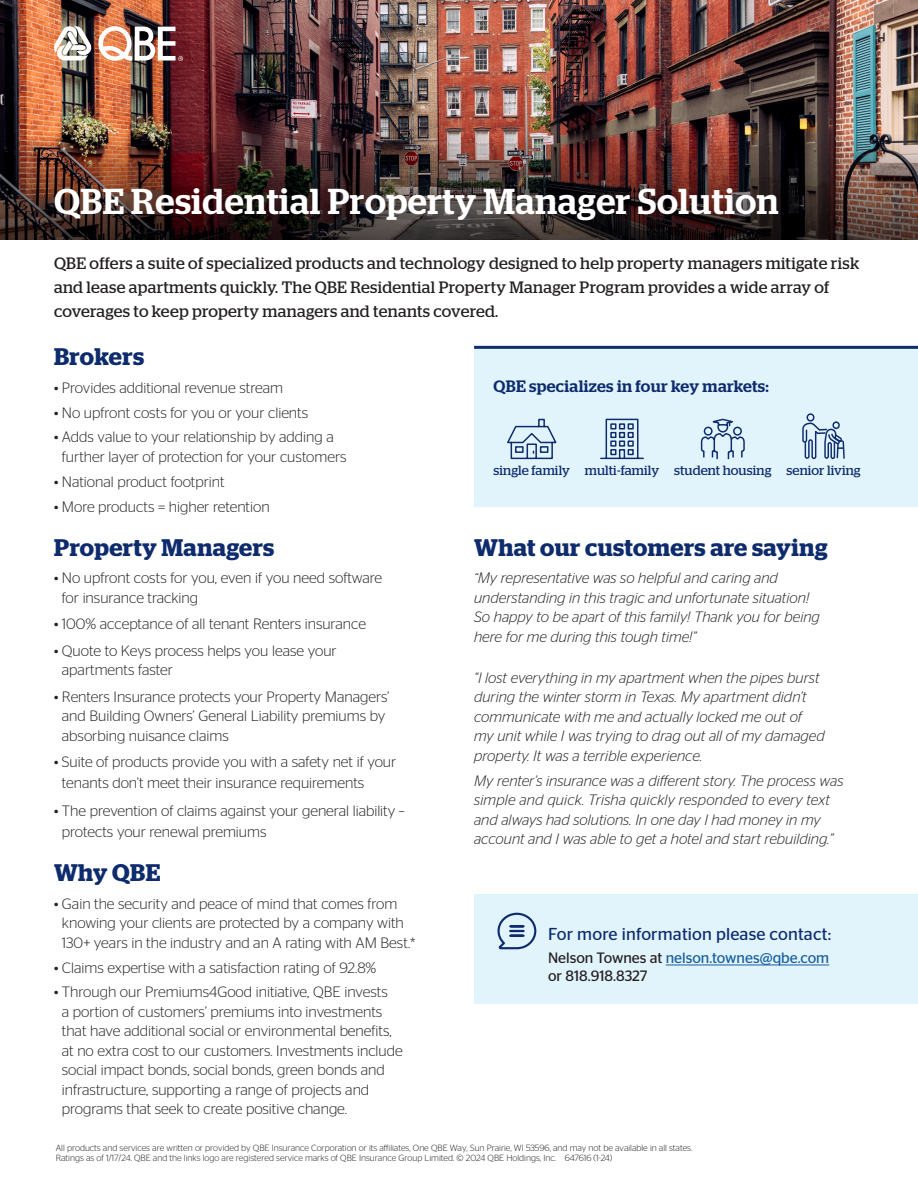
<style>
.page{position:relative;width:918px;height:1188px;background:#fff}
.page>*{position:absolute;margin:0;border:0;box-sizing:border-box;transform-origin:0 0}
.Subtitles{font:500 36px "Stag";letter-spacing:.015em;color:#fff}
.t1{font:600 24px "Stag";letter-spacing:.02em;color:#0d2b6d}
.t2{font:17.25px "Stag Sans";letter-spacing:.01em;color:#0d2b6d}
.t3{font:16.5px/24px "Stag";letter-spacing:.02em;color:#231f20}
.t4{font:500 16.5px "Stag";letter-spacing:.02em;color:#0d2b6d}
.t5{font:300 15px/19.5px "Stag Sans";color:#231f20}
.t6{font:italic 300 15px/19.5px "Stag Sans";color:#231f20}
.t7{font:15px/18px "Stag Sans";color:#231f20}
.t8{font:13.35px "Stag";letter-spacing:.01em;color:#0d2b6d}
.Disclaimer_text{font:300 9px/10.8px "Stag Sans";color:#231f20}
.s1{font-size:14.25px}
.s2{color:#175d9e}
</style>
<div class="page">
<img style="left:0;top:0;width:918px;height:130px">
<img style="left:0;top:130px;width:918px;height:110px">
<div style="left:475px;top:894px;width:443px;height:110px;background:#e1f4fc"></div>
<hr style="left:666px;top:965px;width:163px;height:1px;background:#175d9e">
<svg style="left:497px;top:912px;width:40px;height:38px"></svg>
<img style="left:54px;top:22px;width:129px;height:39px">
<div style="left:475px;top:347px;width:443px;height:160px;background:#e1f4fc"></div>
<svg style="left:507px;top:418px;width:50px;height:42px"></svg>
<svg style="left:700px;top:418px;width:45px;height:42px"></svg>
<svg style="left:600px;top:418px;width:44px;height:42px"></svg>
<svg style="left:802px;top:413px;width:43px;height:46px"></svg>
<hr style="left:474px;top:346px;width:444px;height:3px;background:#0d2b6d">
<p class="Subtitles" style="left:54px;top:180px;width:726px">QBE Residential Property Manager Solution</p>
<p class="t3" style="left:54px;top:251px;width:807px">QBE offers a suite of specialized products and technology designed to help property managers mitigate risk and lease apartments quickly. The QBE Residential Property Manager Program provides a wide array of coverages to keep property managers and tenants covered.</p>
<p class="t1" style="left:54px;top:342px;width:92px">Brokers</p>
<p class="t5" style="left:54px;top:377px;width:231px">• Provides additional revenue stream</p>
<p class="t5" style="left:54px;top:402px;width:256px">• No upfront costs for you or your clients</p>
<p class="t5" style="left:62px;top:427px;width:286px;text-indent:-8px">• Adds value to your relationship by adding a further layer of protection for your customers</p>
<p class="t5" style="left:54px;top:472px;width:172px">• National product footprint</p>
<p class="t5" style="left:54px;top:497px;width:217px">• More products = higher retention</p>
<p class="t1" style="left:54px;top:533px;width:222px">Property Managers</p>
<p class="t5" style="left:62px;top:568px;width:322px;text-indent:-8px">• No upfront costs for you, even if you need software for insurance tracking</p>
<p class="t5" style="left:54px;top:614px;width:314px">• 100% acceptance of all tenant Renters insurance</p>
<p class="t5" style="left:62px;top:640px;width:276px;text-indent:-8px">• Quote to Keys process helps you lease your apartments faster</p>
<p class="t5" style="left:62px;top:687px;width:329px;text-indent:-8px">• Renters Insurance protects your Property Managers’ and Building Owners’ General Liability premiums by absorbing nuisance claims</p>
<p class="t5" style="left:62px;top:751px;width:336px;line-height:21px;text-indent:-8px">• Suite of products provide you with a safety net if your tenants don’t meet their insurance requirements</p>
<p class="t5" style="left:62px;top:800px;width:345px;line-height:21px;text-indent:-8px">• The prevention of claims against your general liability – protects your renewal premiums</p>
<p class="t4" style="left:494px;top:376px;width:277px">QBE specializes in four key markets:</p>
<p class="t8" style="left:494px;top:463px;width:78px">single family</p>
<p class="t8" style="left:585px;top:463px;width:76px">multi-family</p>
<p class="t8" style="left:674px;top:463px;width:99px">student housing</p>
<p class="t8" style="left:786px;top:463px;width:76px">senior living</p>
<p class="t1" style="left:474px;top:533px;width:355px">What our customers are saying</p>
<p class="t6" style="left:474px;top:568px;width:347px"><span class="s1">“</span>My representative was so helpful and caring and understanding in this tragic and unfortunate situation!<br>So happy to be apart of this family! Thank you for being here for me during this tough time!”</p>
<p class="t6" style="left:474px;top:668px;width:352px">“I lost everything in my apartment when the pipes burst during the winter storm in Texas. My apartment didn’t communicate with me and actually locked me out of my unit while I was trying to drag out all of my damaged property. It was a terrible experience.</p>
<p class="t6" style="left:474px;top:770px;width:371px">My renter’s insurance was a different story. The process was simple and quick. Trisha quickly responded to every text and always had solutions. In one day I had money in my account and I was able to get a hotel and start rebuilding.”</p>
<p class="t1" style="left:54px;top:859px;width:108px">Why QBE</p>
<p class="t5" style="left:62px;top:893px;width:355px;text-indent:-8px">• Gain the security and peace of mind that comes from knowing your clients are protected by a company with<br>130+ years in the industry and an A rating with AM Best.*</p>
<p class="t5" style="left:54px;top:957px;width:324px">• Claims expertise with a satisfaction rating of 92.8%</p>
<p class="t5" style="left:62px;top:982px;width:342px;text-indent:-8px">• Through our Premiums4Good initiative, QBE invests<br>a portion of customers’ premiums into investments that have additional social or environmental benefits, at no extra cost to our customers. Investments include social impact bonds, social bonds, green bonds and infrastructure, supporting a range of projects and programs that seek to create positive change.</p>
<p class="t2" style="left:548px;top:925px;width:285px">For more information please contact:</p>
<p class="t7" style="left:548px;top:949px;width:283px">Nelson Townes at <span class="s2">nelson.townes@qbe.com </span>or 818.918.8327</p>
<p class="Disclaimer_text" style="left:56px;top:1142px;width:638px">All products and services are written or provided by QBE Insurance Corporation or its affiliates, One QBE Way, Sun Prairie, WI 53596, and may not be available in all states.<br>Ratings as of 1/17/24. QBE and the links logo are registered service marks of QBE Insurance Group Limited. © 2024 QBE Holdings, Inc. 647616 (1-24)</p>
</div>
